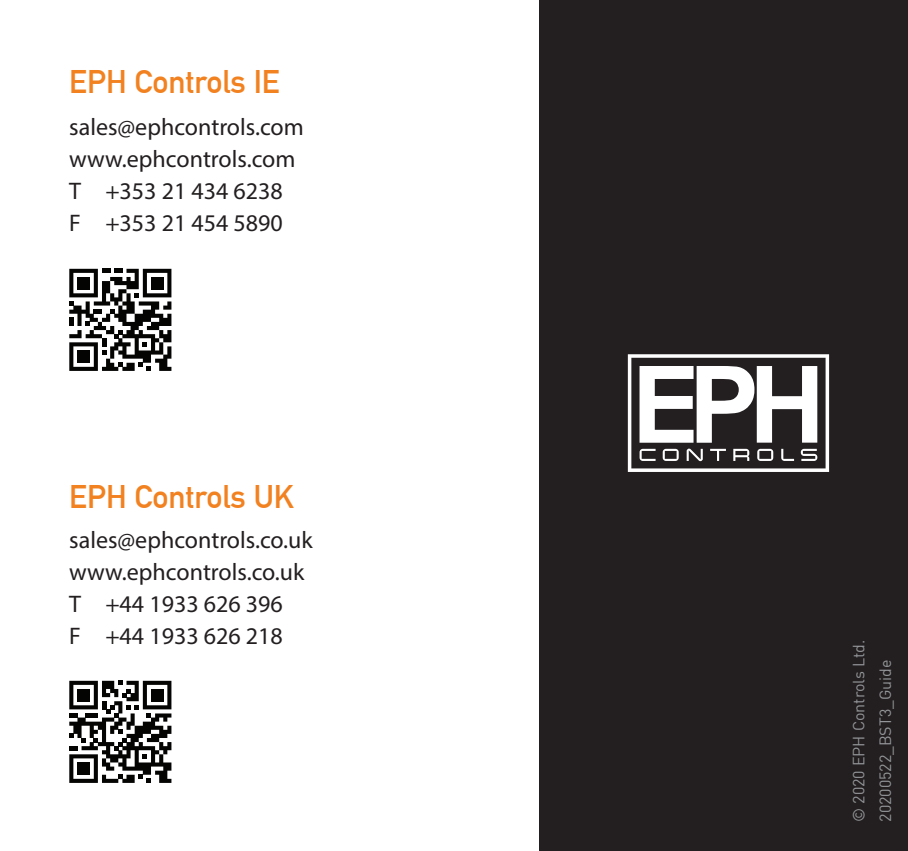
<style>
.page{position:relative;width:908px;height:851px;background:#fff}
.page>*{position:absolute;margin:0;border:0;box-sizing:border-box;transform-origin:0 0}
.notes{font:700 32px "DIN Alternate";color:#f28120}
.notes-2{font:24px "Myriad Pro";color:#231f20}
.t1{font:16px "DIN";color:#939598}
</style>
<div class="page">
<div style="left:539px;top:0;width:368px;height:850px;background:#231f20"></div>
<svg style="left:69px;top:269px;width:102px;height:102px"></svg>
<svg style="left:69px;top:680px;width:102px;height:102px"></svg>
<svg style="left:627px;top:354px;width:201px;height:118px"></svg>
<p class="notes" style="left:69px;top:57px;width:212px">EPH Controls IE</p>
<p class="notes-2" style="left:69px;top:112px;width:236px">sales@ephcontrols.com</p>
<p class="notes-2" style="left:69px;top:144px;width:228px">www.ephcontrols.com</p>
<p class="notes-2" style="left:69px;top:176px;width:215px">T +353 21 434 6238</p>
<p class="notes-2" style="left:69px;top:208px;width:215px">F +353 21 454 5890</p>
<p class="notes" style="left:69px;top:472px;width:226px">EPH Controls UK</p>
<p class="notes-2" style="left:69px;top:525px;width:245px">sales@ephcontrols.co.uk</p>
<p class="notes-2" style="left:69px;top:557px;width:236px">www.ephcontrols.co.uk</p>
<p class="notes-2" style="left:69px;top:589px;width:215px">T +44 1933 626 396</p>
<p class="notes-2" style="left:69px;top:621px;width:215px">F +44 1933 626 218</p>
<p class="t1" style="left:848px;top:821px;width:184px;rotate:-90deg">© 2020 EPH Controls Ltd.</p>
<p class="t1" style="left:874px;top:821px;width:163px;rotate:-90deg">20200522_BST3_Guide</p>
</div>
